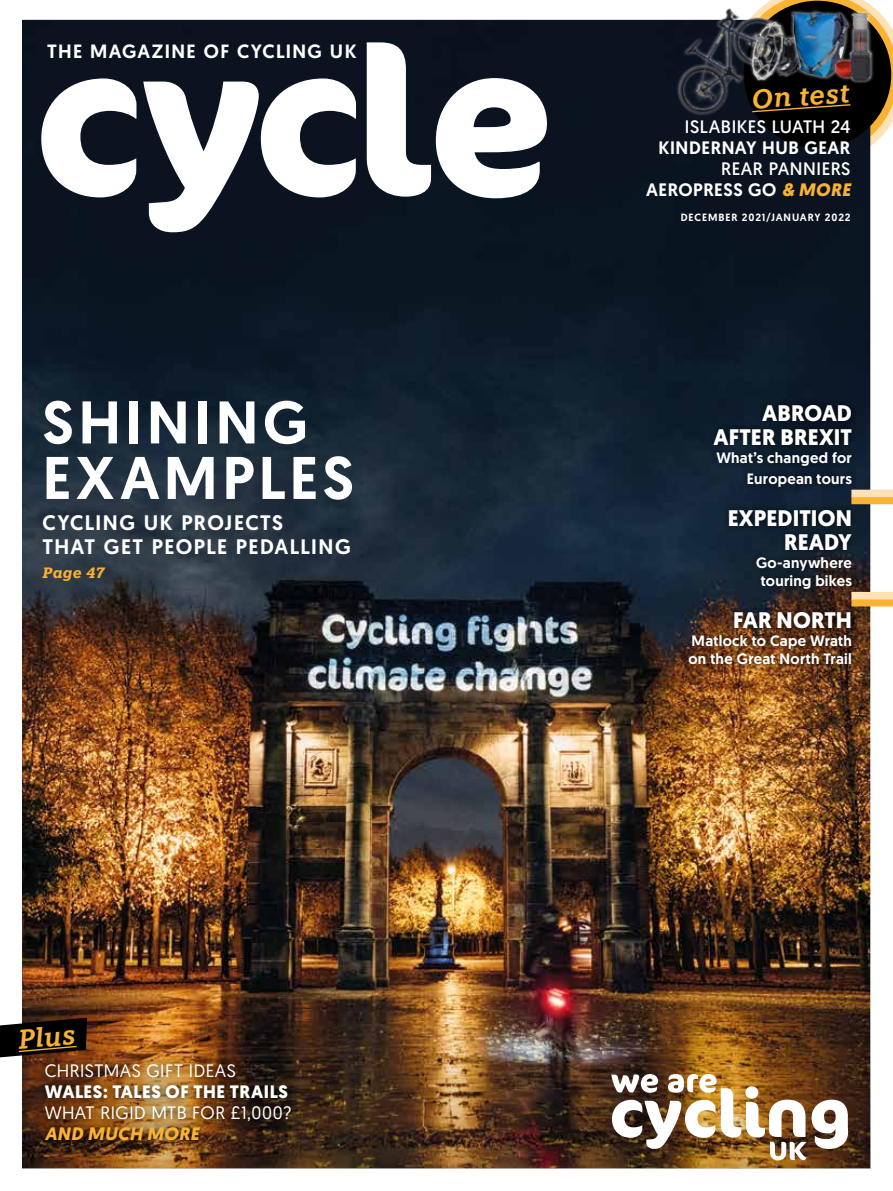
<style>
.page{position:relative;width:893px;height:1191px;background:#fff}
.page>*{position:absolute;margin:0;border:0;box-sizing:border-box;transform-origin:0 0}
.t1{font:700 206.1px "Cocon Pro";letter-spacing:-.025em;color:#fff}
.t2{font:500 60px/55.5px "Geomanist";letter-spacing:.08em;color:#fff}
.t3{font:italic 600 27px "Knile";color:#f9b234}
.t4{font:700 22.5px/24px "Geomanist";color:#fff;text-align:right}
.t5{font:500 21px/24px "Geomanist";letter-spacing:.06em;color:#fff}
.t6{font:500 19.2px "Geomanist";letter-spacing:.07em;color:#fff}
.t7{font:18px/21px "Geomanist";letter-spacing:.025em;color:#fff;text-align:right}
.t8{font:18px "Geomanist";letter-spacing:.025em;color:#fff}
.t9{font:700 18px "Geomanist";letter-spacing:.025em;color:#fff}
.t10{font:500 18px "Geomanist";letter-spacing:.035em;color:#fff}
.t11{font:italic 700 18px "Geomanist";letter-spacing:.03em;color:#f9b234}
.t12{font:500 15px/18px "Geomanist";letter-spacing:.02em;color:#fff;text-align:right}
.t13{font:italic 700 15px "Knile";letter-spacing:.02em;color:#f9b234}
.t14{font:500 10.5px "Geomanist";letter-spacing:.085em;color:#fff}
.s1{font-weight:500}
.s2{font-weight:700;font-style:italic;color:#f9b234}
</style>
<div class="page">
<img style="left:22px;top:20px;width:848px;height:985px">
<img style="left:22px;top:1005px;width:849px;height:163px">
<img style="left:611px;top:1074px;width:237px;height:86px">
<img style="left:645px;top:19px;width:7px;height:120px">
<img style="left:37px;top:1055px;width:263px;height:94px">
<div style="left:851px;top:497px;width:42px;height:7px;background:#f9b234"></div>
<div style="left:851px;top:489px;width:42px;height:8px;background:#fee1b5"></div>
<div style="left:851px;top:599px;width:42px;height:7px;background:#f9b234"></div>
<div style="left:851px;top:592px;width:42px;height:7px;background:#fee1b5"></div>
<svg style="left:0;top:1017px;width:87px;height:40px;background:#211811"></svg>
<div style="left:682px;top:397px;width:176px;height:273px;background:#000;opacity:.75"></div>
<svg style="left:652px;top:0;width:241px;height:164px;background:#383b3f"></svg>
<h1 class="t1" style="left:33px;top:-20px;width:523px">cycle</h1>
<p class="t6" style="left:47px;top:39px;width:311px">THE MAGAZINE OF CYCLING UK</p>
<h3 class="t3" style="left:750px;top:83px;width:100px;rotate:-4deg">On test</h3>
<p class="t7" style="left:685px;top:116px;width:167px">ISLABIKES LUATH 24</p>
<p class="t10" style="left:659px;top:136px;width:193px">KINDERNAY HUB GEAR</p>
<p class="t7" style="left:646px;top:158px;width:206px">REAR PANNIERS<br><span class="s1">AEROPRESS GO</span> <span class="s2">&amp; MORE</span></p>
<p class="t14" style="left:681px;top:210px;width:171px">DECEMBER 2021/JANUARY 2022</p>
<h2 class="t2" style="left:43px;top:394px;width:313px">SHINING<br>EXAMPLES</h2>
<h3 class="t4" style="left:713px;top:401px;width:140px">ABROAD<br>AFTER BREXIT</h3>
<p class="t12" style="left:716px;top:447px;width:137px;line-height:21px">What’s changed for<br>European tours</p>
<h3 class="t4" style="left:728px;top:506px;width:126px">EXPEDITION<br>READY</h3>
<p class="t12" style="left:756px;top:553px;width:97px;text-align:center">Go-anywhere touring bikes</p>
<h3 class="t4" style="left:733px;top:608px;width:120px">FAR NORTH</h3>
<p class="t12" style="left:688px;top:631px;width:165px;text-align:left">Matlock to Cape Wrath on the Great North Trail</p>
<h3 class="t5" style="left:43px;top:510px;width:310px">CYCLING UK PROJECTS<br>THAT GET PEOPLE PEDALLING</h3>
<p class="t13" style="left:43px;top:563px;width:63px">Page 47</p>
<h3 class="t3" style="left:16px;top:1022px;width:59px;rotate:-5deg">Plus</h3>
<p class="t8" style="left:45px;top:1059px;width:193px">CHRISTMAS GIFT IDEAS</p>
<p class="t9" style="left:45px;top:1080px;width:245px">WALES: TALES OF THE TRAILS</p>
<p class="t8" style="left:45px;top:1101px;width:248px">WHAT RIGID MTB FOR £1,000?</p>
<p class="t11" style="left:45px;top:1122px;width:156px">AND MUCH MORE</p>
</div>
